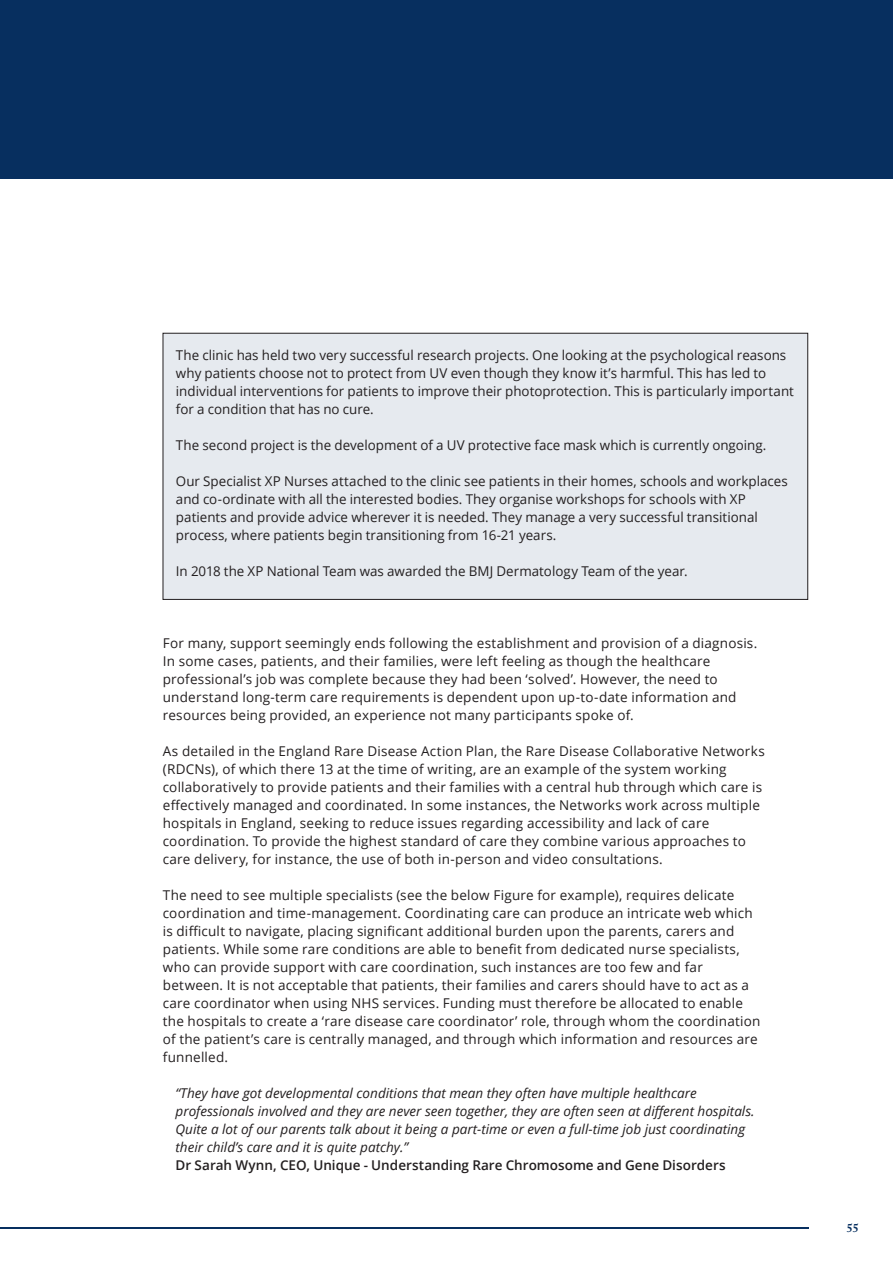
<style>
.page{position:relative;width:893px;height:1263px;background:#fff}
.page>*{position:absolute;margin:0;border:0;box-sizing:border-box;transform-origin:0 0}
.Main_Body_Indent{font:13.5px/18px "Open Sans";letter-spacing:.015em;color:#231f20}
.Main_Body_Quote{font:italic 13.5px/18px "Open Sans";color:#231f20}
.t1{font:700 12px "Adobe Caslon Pro";color:#072f5f}
.s1{font-weight:600;font-style:normal}
</style>
<div class="page">
<div style="left:0;top:0;width:893px;height:179px;background:#072f5f"></div>
<div style="left:163px;top:333px;width:645px;height:266px;background:#e6eaef"></div>
<div style="left:163px;top:333px;width:645px;height:267px;border:1px solid #231f20"></div>
<hr style="left:0;top:1227px;width:808px;height:2px;background:#072f5f">
<p class="Main_Body_Indent" style="left:176px;top:346px;width:620px">The clinic has held two very successful research projects. One looking at the psychological reasons why patients choose not to protect from UV even though they know it’s harmful. This has led to individual interventions for patients to improve their photoprotection. This is particularly important for a condition that has no cure.</p>
<p class="Main_Body_Indent" style="left:176px;top:436px;width:592px">The second project is the development of a UV protective face mask which is currently ongoing.</p>
<p class="Main_Body_Indent" style="left:176px;top:472px;width:613px">Our Specialist XP Nurses attached to the clinic see patients in their homes, schools and workplaces and co-ordinate with all the interested bodies. They organise workshops for schools with XP patients and provide advice wherever it is needed. They manage a very successful transitional process, where patients begin transitioning from 16-21 years.</p>
<p class="Main_Body_Indent" style="left:176px;top:562px;width:513px">In 2018 the XP National Team was awarded the BMJ Dermatology Team of the year.</p>
<p class="Main_Body_Indent" style="left:163px;top:634px;width:596px">For many, support seemingly ends following the establishment and provision of a diagnosis.<br>In some cases, patients, and their families, were left feeling as though the healthcare professional’s job was complete because they had been ‘solved’. However, the need to understand long-term care requirements is dependent upon up-to-date information and resources being provided, an experience not many participants spoke of.</p>
<p class="Main_Body_Indent" style="left:163px;top:742px;width:604px">As detailed in the England Rare Disease Action Plan, the Rare Disease Collaborative Networks (RDCNs), of which there 13 at the time of writing, are an example of the system working collaboratively to provide patients and their families with a central hub through which care is effectively managed and coordinated. In some instances, the Networks work across multiple hospitals in England, seeking to reduce issues regarding accessibility and lack of care coordination. To provide the highest standard of care they combine various approaches to care delivery, for instance, the use of both in-person and video consultations.</p>
<p class="Main_Body_Indent" style="left:163px;top:886px;width:599px">The need to see multiple specialists (see the below Figure for example), requires delicate coordination and time-management. Coordinating care can produce an intricate web which is difficult to navigate, placing significant additional burden upon the parents, carers and patients. While some rare conditions are able to benefit from dedicated nurse specialists, who can provide support with care coordination, such instances are too few and far between. It is not acceptable that patients, their families and carers should have to act as a care coordinator when using NHS services. Funding must therefore be allocated to enable the hospitals to create a ‘rare disease care coordinator’ role, through whom the coordination of the patient’s care is centrally managed, and through which information and resources are funnelled.</p>
<p class="Main_Body_Quote" style="left:176px;top:1084px;width:581px">“They have got developmental conditions that mean they often have multiple healthcare professionals involved and they are never seen together, they are often seen at different hospitals.<br>Quite a lot of our parents talk about it being a part-time or even a full-time job just coordinating their child’s care and it is quite patchy.”<br><span class="s1">Dr Sarah Wynn, CEO, Unique - Understanding Rare Chromosome and Gene Disorders</span></p>
<p class="t1" style="left:847px;top:1221px;width:13px">55</p>
</div>
